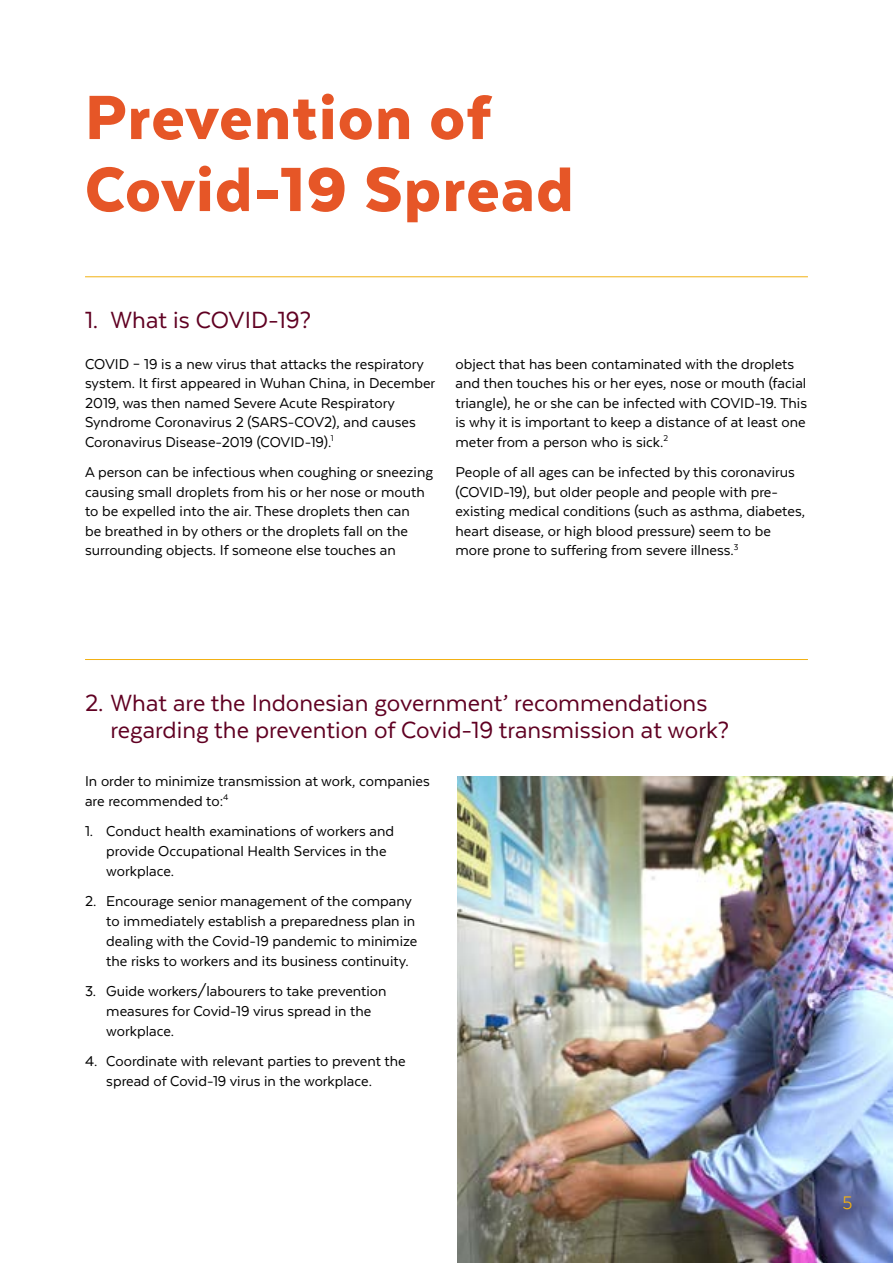
<style>
.page{position:relative;width:893px;height:1263px;background:#fff}
.page>*{position:absolute;margin:0;border:0;box-sizing:border-box;transform-origin:0 0}
.t1{font:900 72px/72px "Texta";letter-spacing:.015em;color:#e65627}
.t2{font:27px/27px "Texta";color:#600022}
.t3{font:21px "Texta";color:#f2b113}
.t4{font:16.5px/19.5px "Texta";color:#000}
</style>
<div class="page">
<hr style="left:85px;top:276px;width:723px;height:1px;background:#f2b113">
<hr style="left:85px;top:659px;width:723px;height:1px;background:#f2b113">
<img style="left:457px;top:776px;width:436px;height:487px">
<h1 class="t1" style="left:85px;top:80px;width:490px">Prevention of<br>Covid-19 Spread</h1>
<h2 class="t2" style="left:85px;top:306px;width:227px">1. What is COVID-19?</h2>
<p class="t4" style="left:85px;top:354px;width:352px">COVID – 19 is a new virus that attacks the respiratory system. It first appeared in Wuhan China, in December 2019, was then named Severe Acute Respiratory Syndrome Coronavirus 2 (SARS-COV2), and causes Coronavirus Disease-2019 (COVID-19).<sup>1</sup></p>
<p class="t4" style="left:85px;top:462px;width:350px">A person can be infectious when coughing or sneezing causing small droplets from his or her nose or mouth to be expelled into the air. These droplets then can<br>be breathed in by others or the droplets fall on the surrounding objects. If someone else touches an</p>
<p class="t4" style="left:455px;top:354px;width:353px">object that has been contaminated with the droplets and then touches his or her eyes, nose or mouth (facial triangle), he or she can be infected with COVID-19. This is why it is important to keep a distance of at least one meter from a person who is sick.<sup>2</sup></p>
<p class="t4" style="left:455px;top:462px;width:351px">People of all ages can be infected by this coronavirus (COVID-19), but older people and people with pre&shy;existing medical conditions (such as asthma, diabetes, heart disease, or high blood pressure) seem to be more prone to suffering from severe illness.<sup>3</sup></p>
<h2 class="t2" style="left:111px;top:689px;width:620px;text-indent:-26px">2. What are the Indonesian government’ recommendations regarding the prevention of Covid-19 transmission at work?</h2>
<p class="t4" style="left:85px;top:771px;width:346px">In order to minimize transmission at work, companies are recommended to:<sup>4</sup></p>
<p class="t4" style="left:106px;top:821px;width:289px;text-indent:-21px">1. Conduct health examinations of workers and provide Occupational Health Services in the workplace.</p>
<p class="t4" style="left:106px;top:891px;width:313px;text-indent:-21px">2. Encourage senior management of the company to immediately establish a preparedness plan in dealing with the Covid-19 pandemic to minimize the risks to workers and its business continuity.</p>
<p class="t4" style="left:106px;top:981px;width:282px;text-indent:-21px">3. Guide workers/labourers to take prevention measures for Covid-19 virus spread in the workplace.</p>
<p class="t4" style="left:106px;top:1051px;width:301px;text-indent:-21px">4. Coordinate with relevant parties to prevent the spread of Covid-19 virus in the workplace.</p>
<p class="t3" style="left:842px;top:1191px;width:12px">5</p>
</div>
